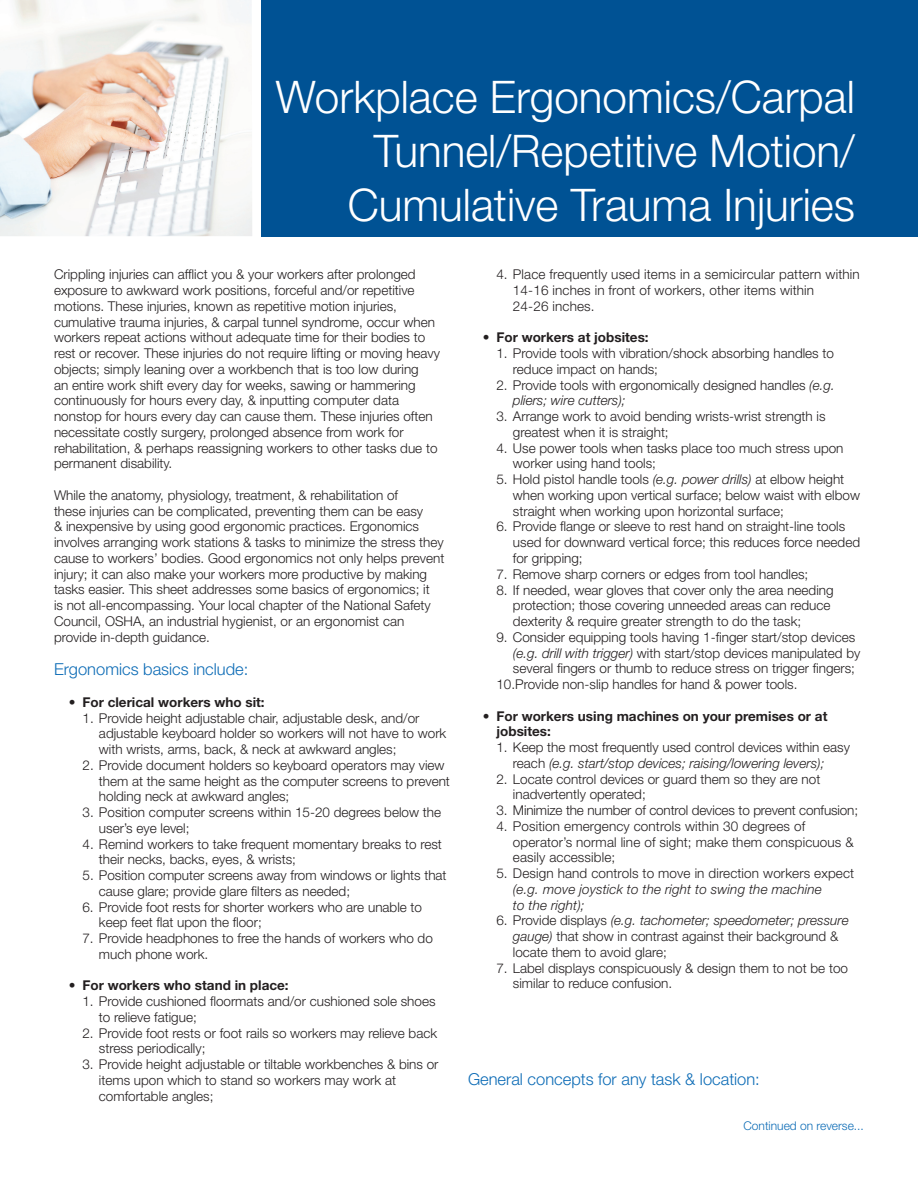
<style>
.page{position:relative;width:918px;height:1188px;background:#fff}
.page>*{position:absolute;margin:0;border:0;box-sizing:border-box;transform-origin:0 0}
.t1{font:300 45px/54px "Helvetica Neue";color:#fff;text-align:right}
.t2{font:300 16.5px "Helvetica Neue";color:#0d6cb6}
.t3{font:300 13.5px/15.8px "Helvetica Neue";color:#231f20}
.t4{font:700 13.5px/15.8px "Helvetica Neue";color:#231f20}
.t5{font:italic 300 13.5px/15.8px "Helvetica Neue";letter-spacing:.01em;color:#231f20}
.t6{font:300 12px "Helvetica Neue";color:#0d6cb6}
.s1{font-style:italic}
</style>
<div class="page">
<img style="left:0;top:0;width:252px;height:236px">
<div style="left:262px;top:0;width:656px;height:236px;background:#005294"></div>
<h1 class="t1" style="left:276px;top:69px;width:581px">Workplace Ergonomics/Carpal<br>Tunnel/Repetitive Motion/<br>Cumulative Trauma Injuries</h1>
<p class="t3" style="left:54px;top:266px;width:388px">Crippling injuries can afflict you &amp; your workers after prolonged exposure to awkward work positions, forceful and/or repetitive motions. These injuries, known as repetitive motion injuries, cumulative trauma injuries, &amp; carpal tunnel syndrome, occur when workers repeat actions without adequate time for their bodies to rest or recover. These injuries do not require lifting or moving heavy objects; simply leaning over a workbench that is too low during<br>an entire work shift every day for weeks, sawing or hammering continuously for hours every day, &amp; inputting computer data nonstop for hours every day can cause them. These injuries often necessitate costly surgery, prolonged absence from work for rehabilitation, &amp; perhaps reassigning workers to other tasks due to permanent disability.</p>
<p class="t3" style="left:54px;top:487px;width:392px">While the anatomy, physiology, treatment, &amp; rehabilitation of<br>these injuries can be complicated, preventing them can be easy<br>&amp; inexpensive by using good ergonomic practices. Ergonomics involves arranging work stations &amp; tasks to minimize the stress they cause to workers’ bodies. Good ergonomics not only helps prevent injury; it can also make your workers more productive by making tasks easier. This sheet addresses some basics of ergonomics; it<br>is not all-encompassing. Your local chapter of the National Safety Council, OSHA, an industrial hygienist, or an ergonomist can provide in-depth guidance.</p>
<p class="t2" style="left:54px;top:659px;width:196px">Ergonomics basics include:</p>
<p class="t4" style="left:69px;top:694px;width:197px">• For clerical workers who sit:</p>
<p class="t3" style="left:99px;top:710px;width:349px;text-indent:-16px">1. Provide height adjustable chair, adjustable desk, and/or adjustable keyboard holder so workers will not have to work with wrists, arms, back, &amp; neck at awkward angles;</p>
<p class="t3" style="left:99px;top:757px;width:352px;text-indent:-16px">2. Provide document holders so keyboard operators may view them at the same height as the computer screens to prevent holding neck at awkward angles;</p>
<p class="t3" style="left:99px;top:804px;width:344px;text-indent:-16px">3. Position computer screens within 15-20 degrees below the user’s eye level;</p>
<p class="t3" style="left:99px;top:836px;width:344px;text-indent:-16px">4. Remind workers to take frequent momentary breaks to rest their necks, backs, eyes, &amp; wrists;</p>
<p class="t3" style="left:99px;top:867px;width:349px;text-indent:-16px">5. Position computer screens away from windows or lights that cause glare; provide glare filters as needed;</p>
<p class="t3" style="left:99px;top:899px;width:325px;text-indent:-16px">6. Provide foot rests for shorter workers who are unable to keep feet flat upon the floor;</p>
<p class="t3" style="left:99px;top:930px;width:335px;text-indent:-16px">7. Provide headphones to free the hands of workers who do much phone work.</p>
<p class="t4" style="left:69px;top:977px;width:221px">• For workers who stand in place:</p>
<p class="t3" style="left:99px;top:993px;width:338px;text-indent:-16px">1. Provide cushioned floormats and/or cushioned sole shoes to relieve fatigue;</p>
<p class="t3" style="left:99px;top:1025px;width:340px;text-indent:-16px">2. Provide foot rests or foot rails so workers may relieve back stress periodically;</p>
<p class="t3" style="left:99px;top:1056px;width:341px;text-indent:-16px">3. Provide height adjustable or tiltable workbenches &amp; bins or items upon which to stand so workers may work at comfortable angles;</p>
<p class="t3" style="left:513px;top:266px;width:348px;text-indent:-16px">4. Place frequently used items in a semicircular pattern within<br>14-16 inches in front of workers, other items within<br>24-26 inches.</p>
<p class="t4" style="left:483px;top:329px;width:167px">• For workers at jobsites:</p>
<p class="t3" style="left:513px;top:345px;width:323px;text-indent:-16px">1. Provide tools with vibration/shock absorbing handles to reduce impact on hands;</p>
<p class="t3" style="left:513px;top:377px;width:323px;text-indent:-16px">2. Provide tools with ergonomically designed handles <span class="s1">(e.g. pliers; wire cutters);</span></p>
<p class="t3" style="left:513px;top:408px;width:314px;text-indent:-16px">3. Arrange work to avoid bending wrists-wrist strength is greatest when it is straight;</p>
<p class="t3" style="left:513px;top:440px;width:332px;text-indent:-16px">4. Use power tools when tasks place too much stress upon worker using hand tools;</p>
<p class="t3" style="left:513px;top:471px;width:349px;text-indent:-16px">5. Hold pistol handle tools <span class="s1">(e.g. power drills)</span> at elbow height when working upon vertical surface; below waist with elbow straight when working upon horizontal surface;</p>
<p class="t3" style="left:513px;top:519px;width:349px;text-indent:-16px">6. Provide flange or sleeve to rest hand on straight-line tools used for downward vertical force; this reduces force needed for gripping;</p>
<p class="t3" style="left:496px;top:566px;width:313px">7. Remove sharp corners or edges from tool handles;</p>
<p class="t3" style="left:513px;top:582px;width:322px;text-indent:-16px">8. If needed, wear gloves that cover only the area needing protection; those covering unneeded areas can reduce dexterity &amp; require greater strength to do the task;</p>
<p class="t3" style="left:496px;top:629px;width:360px">9. Consider equipping tools having 1-finger start/stop devices</p>
<p class="t3" style="left:513px;top:645px;width:349px"><span class="s1">(e.g. drill with trigger)</span> with start/stop devices manipulated by</p>
<p class="t3" style="left:513px;top:660px;width:344px">several fingers or thumb to reduce stress on trigger fingers;</p>
<p class="t3" style="left:496px;top:676px;width:303px">10.Provide non-slip handles for hand &amp; power tools.</p>
<p class="t4" style="left:496px;top:708px;width:332px;text-indent:-14px">• For workers using machines on your premises or at jobsites:</p>
<p class="t3" style="left:513px;top:739px;width:339px;text-indent:-16px">1. Keep the most frequently used control devices within easy reach <span class="s1">(e.g. start/stop devices; raising/lowering levers);</span></p>
<p class="t3" style="left:513px;top:771px;width:309px;text-indent:-16px">2. Locate control devices or guard them so they are not inadvertently operated;</p>
<p class="t3" style="left:496px;top:802px;width:363px">3. Minimize the number of control devices to prevent confusion;</p>
<p class="t3" style="left:513px;top:818px;width:342px;text-indent:-16px">4. Position emergency controls within 30 degrees of operator’s normal line of sight; make them conspicuous &amp; easily accessible;</p>
<p class="t3" style="left:496px;top:865px;width:359px">5. Design hand controls to move in direction workers expect</p>
<p class="t5" style="left:513px;top:881px;width:310px">(e.g. move joystick to the right to swing the machine to the right);</p>
<p class="t3" style="left:513px;top:912px;width:337px;text-indent:-16px">6. Provide displays <span class="s1">(e.g. tachometer; speedometer; pressure gauge)</span> that show in contrast against their background &amp; locate them to avoid glare;</p>
<p class="t3" style="left:513px;top:960px;width:337px;text-indent:-16px">7. Label displays conspicuously &amp; design them to not be too similar to reduce confusion.</p>
<p class="t2" style="left:468px;top:1069px;width:293px">General concepts for any task &amp; location:</p>
<p class="t6" style="left:744px;top:1118px;width:122px">Continued on reverse...</p>
</div>
